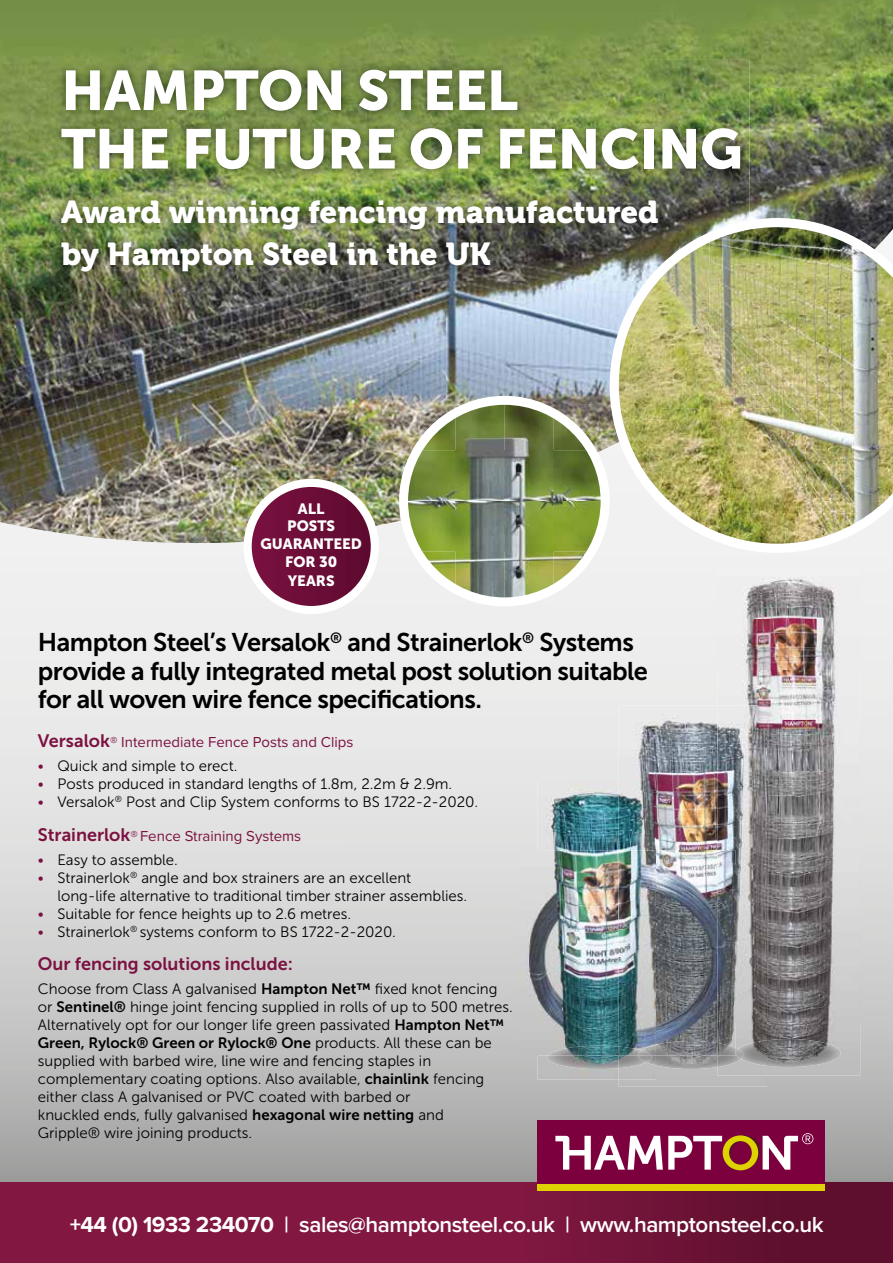
<style>
.page{position:relative;width:893px;height:1263px;background:#fff}
.page>*{position:absolute;margin:0;border:0;box-sizing:border-box;transform-origin:0 0}
.t1{font:55.5px/58.5px "Museo Sans 900";letter-spacing:-.01em;color:#fff}
.t2{font:31.5px/42px "Museo 900";color:#fff}
.t3{font:25.5px/28.5px "Museo Sans 700";letter-spacing:-.02em;color:#000}
.t4{font:600 22.5px "Proxima Nova";letter-spacing:-.02em;color:#fff}
.t5{font:18px "Museo Sans 700";color:#7b1141}
.t6{font:15px/18px "Museo Sans 300";color:#010202}
.t7{font:15px "Proxima Nova";color:#7b1141}
.t8{font:15px "Museo Sans 700";color:#010202}
.t9{font:14.85px/17.9px "Museo Sans 900";color:#fff;text-align:center}
.s1{font-family:"Museo Sans 700";font-size:18px}
.s2{color:#7b1141}
.s3{font-family:"Museo Sans 700"}
.s4{font-family:"Museo Sans 300"}
.s5{font-weight:700}
</style>
<div class="page">
<img style="left:0;top:0;width:893px;height:88px">
<img style="left:0;top:88px;width:88px;height:449px">
<img style="left:750px;top:88px;width:143px;height:130px">
<img style="left:88px;top:281px;width:358px;height:262px">
<img style="left:446px;top:281px;width:164px;height:161px">
<img style="left:592px;top:442px;width:18px;height:12px">
<img style="left:52px;top:60px;width:698px;height:221px">
<div style="left:404px;top:534px;width:201px;height:67px;background:#efefef"></div>
<img style="left:417px;top:413px;width:38px;height:38px">
<img style="left:455px;top:400px;width:98px;height:51px">
<img style="left:553px;top:413px;width:39px;height:38px">
<img style="left:406px;top:451px;width:196px;height:101px">
<img style="left:417px;top:551px;width:38px;height:38px">
<img style="left:455px;top:551px;width:98px;height:51px">
<img style="left:553px;top:551px;width:39px;height:38px">
<div style="left:399px;top:396px;width:211px;height:210px;border:9px solid #fff;border-radius:50%"></div>
<img style="left:610px;top:218px;width:283px;height:335px">
<svg style="left:248px;top:483px;width:127px;height:127px"></svg>
<div style="left:244px;top:479px;width:135px;height:135px;border:8px solid #fff;border-radius:50%"></div>
<div style="left:0;top:1182px;width:893px;height:81px;background:linear-gradient(to right,#8c1a48,#661530)"></div>
<div style="left:537px;top:1120px;width:288px;height:70px;background:linear-gradient(to right,#ded200,#ded200)"></div>
<div style="left:537px;top:1120px;width:288px;height:63px;background:#7c003e"></div>
<svg style="left:555px;top:1133px;width:258px;height:37px"></svg>
<img style="left:618px;top:705px;width:149px;height:381px">
<img style="left:656px;top:1044px;width:61px;height:25px">
<img style="left:519px;top:850px;width:18px;height:205px">
<img style="left:656px;top:850px;width:61px;height:194px">
<img style="left:537px;top:781px;width:119px;height:298px">
<img style="left:547px;top:1055px;width:99px;height:14px">
<img style="left:547px;top:1046px;width:91px;height:9px">
<img style="left:618px;top:850px;width:38px;height:200px">
<img style="left:641px;top:1044px;width:15px;height:6px">
<svg style="left:638px;top:1050px;width:18px;height:15px"></svg>
<img style="left:717px;top:569px;width:144px;height:152px">
<img style="left:767px;top:721px;width:94px;height:354px">
<img style="left:767px;top:1039px;width:74px;height:28px">
<img style="left:717px;top:705px;width:50px;height:159px">
<img style="left:736px;top:864px;width:31px;height:158px">
<img style="left:717px;top:1022px;width:50px;height:53px">
<img style="left:717px;top:1048px;width:24px;height:19px">
<svg style="left:736px;top:1049px;width:7px;height:10px"></svg>
<img style="left:717px;top:850px;width:19px;height:193px">
<img style="left:717px;top:1043px;width:19px;height:12px">
<h1 class="t1" style="left:61px;top:61px;width:683px">HAMPTON STEEL<br>THE FUTURE OF FENCING</h1>
<h2 class="t2" style="left:61px;top:191px;width:599px">Award winning fencing manufactured by Hampton Steel in the UK</h2>
<p class="t9" style="left:261px;top:499px;width:103px">ALL<br>POSTS<br>GUARANTEED<br>FOR 30</p>
<p class="t9" style="left:288px;top:572px;width:48px">YEARS</p>
<h3 class="t3" style="left:38px;top:628px;width:612px">Hampton Steel’s Versalok<sup>®</sup> and Strainerlok<sup>®</sup> Systems provide a fully integrated metal post solution suitable for all woven wire fence specifications.</h3>
<p class="t7" style="left:38px;top:731px;width:317px"><span class="s1">Versalok</span>® Intermediate Fence Posts and Clips</p>
<p class="t6" style="left:38px;top:757px;width:201px"><span class="s2">•</span> Quick and simple to erect.</p>
<p class="t6" style="left:38px;top:775px;width:416px"><span class="s2">•</span> Posts produced in standard lengths of 1.8m, 2.2m &amp; 2.9m.</p>
<p class="t6" style="left:38px;top:793px;width:442px"><span class="s2">•</span> Versalok<sup>®</sup> Post and Clip System conforms to BS 1722-2-2020.</p>
<p class="t7" style="left:38px;top:824px;width:265px"><span class="s1">Strainerlok</span>® Fence Straining Systems</p>
<p class="t6" style="left:38px;top:851px;width:142px"><span class="s2">•</span> Easy to assemble.</p>
<p class="t6" style="left:57px;top:869px;width:411px;text-indent:-20px"><span class="s2">•</span> Strainerlok<sup>®</sup> angle and box strainers are an excellent long-life alternative to traditional timber strainer assemblies.</p>
<p class="t6" style="left:38px;top:905px;width:315px"><span class="s2">•</span> Suitable for fence heights up to 2.6 metres.</p>
<p class="t6" style="left:38px;top:923px;width:359px"><span class="s2">•</span> Strainerlok<sup>®</sup> systems conform to BS 1722-2-2020.</p>
<p class="t5" style="left:38px;top:954px;width:256px">Our fencing solutions include:</p>
<p class="t6" style="left:38px;top:980px;width:476px">Choose from Class A galvanised <span class="s3">Hampton Net™</span> fixed knot fencing or <span class="s3">Sentinel®</span> hinge joint fencing supplied in rolls of up to 500 metres.<br>Alternatively opt for our longer life green passivated <span class="s3">Hampton Net™</span></p>
<p class="t8" style="left:38px;top:1035px;width:455px">Green, Rylock® Green or Rylock® One <span class="s4">products. All these can be</span></p>
<p class="t6" style="left:38px;top:1052px;width:448px">supplied with barbed wire, line wire and fencing staples in complementary coating options. Also available, <span class="s3">chainlink</span> fencing either class A galvanised or PVC coated with barbed or<br>knuckled ends, fully galvanised <span class="s3">hexagonal wire netting</span> and Gripple® wire joining products.</p>
<h3 class="t4" style="left:70px;top:1208px;width:755px"><span class="s5">+44 (0) 1933 234070</span> | sales@hamptonsteel.co.uk | www.hamptonsteel.co.uk</h3>
</div>
